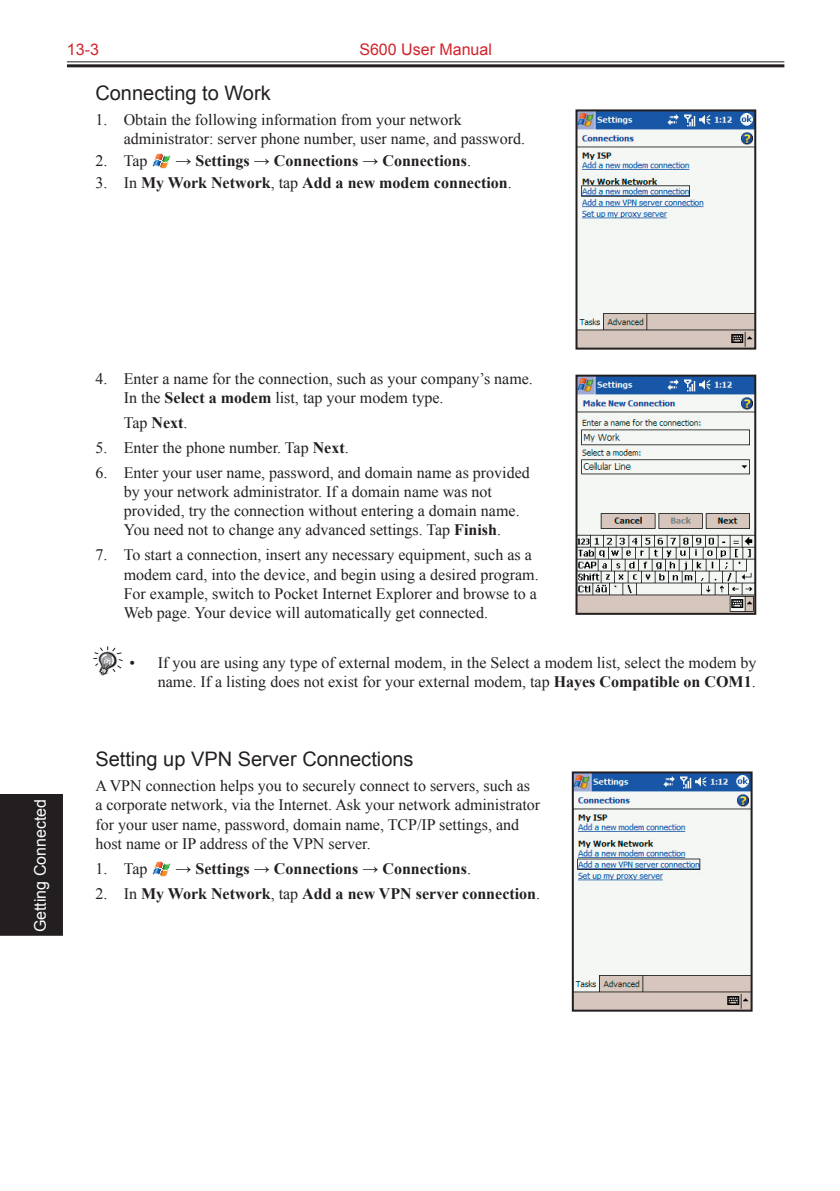
<style>
.page{position:relative;width:840px;height:1191px;background:#fff}
.page>*{position:absolute;margin:0;border:0;box-sizing:border-box;transform-origin:0 0}
.t1{font:20px "Arial";color:#231f20}
.t2{font:16px/19.2px "Times New Roman";color:#231f20}
.t3{font:700 16px "Times New Roman";color:#231f20}
.t4{font:16px "Arial";color:#d1232a}
.t5{font:16px "Arial";color:#fff}
.s1{font-weight:400}
.s2{font-weight:700}
</style>
<div class="page">
<hr style="left:67px;top:61px;width:717px;height:1px;background:#231f20">
<hr style="left:67px;top:64px;width:717px;height:3px;background:#231f20">
<div style="left:1px;top:795px;width:61px;height:139px;background:#231f20"></div>
<div style="left:0;top:794px;width:63px;height:141px;border:2px solid #231f20"></div>
<img style="left:152px;top:153px;width:19px;height:16px">
<img style="left:152px;top:861px;width:19px;height:16px">
<img style="left:578px;top:112px;width:174px;height:234px">
<div style="left:575px;top:109px;width:180px;height:240px;border:2px solid #231f20"></div>
<img style="left:578px;top:378px;width:174px;height:234px">
<div style="left:575px;top:375px;width:180px;height:240px;border:2px solid #231f20"></div>
<img style="left:94px;top:646px;width:28px;height:30px">
<img style="left:574px;top:774px;width:175px;height:234px">
<div style="left:571px;top:771px;width:181px;height:240px;border:2px solid #231f20"></div>
<p class="t4" style="left:67px;top:39px;width:34px">13-3</p>
<p class="t4" style="left:359px;top:39px;width:134px">S600 User Manual</p>
<p class="t1" style="left:95px;top:79px;width:177px">Connecting to Work</p>
<p class="t2" style="left:124px;top:109px;width:403px;text-indent:-28px">1. Obtain the following information from your network administrator: server phone number, user name, and password.</p>
<p class="t2" style="left:95px;top:151px;width:54px">2. Tap</p>
<p class="t3" style="left:175px;top:149px;width:297px"><span class="s1">→</span> Settings <span class="s1">→</span> Connections <span class="s1">→</span> Connections<span class="s1">.</span></p>
<p class="t3" style="left:95px;top:171px;width:418px"><span class="s1">3. In</span> My Work Network<span class="s1">, tap</span> Add a new modem connection<span class="s1">.</span></p>
<p class="t5" style="left:30px;top:932px;width:135px;rotate:-90deg">Getting Connected</p>
<p class="t2" style="left:124px;top:369px;width:410px;text-indent:-28px">4. Enter a name for the connection, such as your company’s name.<br>In the <span class="s2">Select a modem</span> list, tap your modem type.</p>
<p class="t2" style="left:124px;top:413px;width:65px">Tap <span class="s2">Next</span>.</p>
<p class="t2" style="left:95px;top:438px;width:255px">5. Enter the phone number. Tap <span class="s2">Next</span>.</p>
<p class="t2" style="left:124px;top:462px;width:407px;text-indent:-28px">6. Enter your user name, password, and domain name as provided by your network administrator. If a domain name was not provided, try the connection without entering a domain name.<br>You need not to change any advanced settings. Tap <span class="s2">Finish</span>.</p>
<p class="t2" style="left:124px;top:545px;width:416px;text-indent:-28px">7. To start a connection, insert any necessary equipment, such as a modem card, into the device, and begin using a desired program.<br>For example, switch to Pocket Internet Explorer and browse to a Web page. Your device will automatically get connected.</p>
<p class="t2" style="left:129px;top:652px;width:628px;text-align:right">• If you are using any type of external modem, in the Select a modem list, select the modem by name. If a listing does not exist for your external modem, tap <span class="s2">Hayes Compatible on COM1</span>.</p>
<p class="t1" style="left:95px;top:746px;width:319px">Setting up VPN Server Connections</p>
<p class="t2" style="left:95px;top:776px;width:446px">A VPN connection helps you to securely connect to servers, such as a corporate network, via the Internet. Ask your network administrator for your user name, password, domain name, TCP/IP settings, and host name or IP address of the VPN server.</p>
<p class="t2" style="left:95px;top:858px;width:54px">1. Tap</p>
<p class="t3" style="left:175px;top:857px;width:297px"><span class="s1">→</span> Settings <span class="s1">→</span> Connections <span class="s1">→</span> Connections<span class="s1">.</span></p>
<p class="t3" style="left:95px;top:882px;width:446px"><span class="s1">2. In</span> My Work Network<span class="s1">, tap</span> Add a new VPN server connection<span class="s1">.</span></p>
</div>
